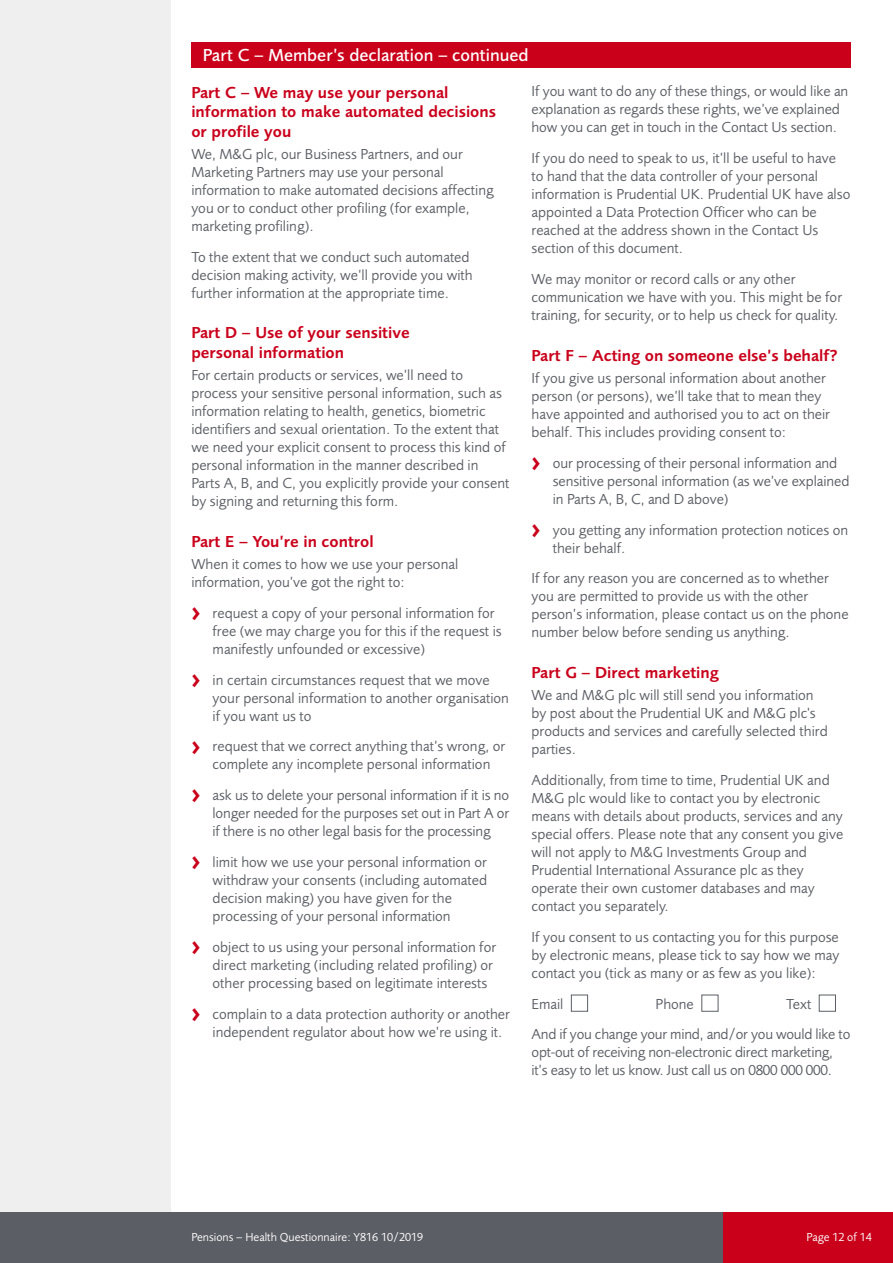
<style>
.page{position:relative;width:893px;height:1263px;background:#fff}
.page>*{position:absolute;margin:0;border:0;box-sizing:border-box;transform-origin:0 0}
.t1{font:500 18px "Pru Sans";color:#fff}
.t2{font:600 16.5px/19.5px "Pru Sans";color:#ca001b}
.t3{font:15px/18px "Pru Sans";color:#5b5e65}
.t4{font:12px "Pru Sans";color:#fff}
.s1{font-family:"Meta";font-weight:700;font-size:21px;color:#ca001b}
</style>
<div class="page">
<div style="left:0;top:0;width:170px;height:1263px;background:#efeff0"></div>
<div style="left:0;top:1212px;width:893px;height:51px;background:#5b5e65"></div>
<div style="left:723px;top:1212px;width:170px;height:51px;background:#ca001b"></div>
<div style="left:191px;top:43px;width:659px;height:25px;background:#ca001b"></div>
<div style="left:819px;top:995px;width:17px;height:17px;border:1px solid #5b5e65"></div>
<div style="left:701px;top:995px;width:17px;height:17px;border:1px solid #5b5e65"></div>
<div style="left:571px;top:995px;width:17px;height:17px;border:1px solid #5b5e65"></div>
<p class="t1" style="left:203px;top:48px;width:327px">Part &lt;CX–&gt;M–eSmubehre’sadiencglaration – continued</p>
<p class="t2" style="left:191px;top:84px;width:306px">Part C – We may use your personal information to make automated decisions or profile you</p>
<p class="t3" style="left:191px;top:146px;width:304px">We, M&amp;G plc, our Business Partners, and our Marketing Partners may use your personal information to make automated decisions affecting you or to conduct other profiling (for example, marketing profiling).</p>
<p class="t3" style="left:191px;top:249px;width:283px">To the extent that we conduct such automated decision making activity, we’ll provide you with further information at the appropriate time.</p>
<p class="t2" style="left:191px;top:325px;width:220px">Part D – Use of your sensitive personal information</p>
<p class="t3" style="left:191px;top:367px;width:320px">For certain products or services, we’ll need to process your sensitive personal information, such as information relating to health, genetics, biometric identifiers and sexual orientation. To the extent that we need your explicit consent to process this kind of personal information in the manner described in Parts A, B, and C, you explicitly provide your consent by signing and returning this form.</p>
<p class="t2" style="left:191px;top:533px;width:184px">Part E – You’re in control</p>
<p class="t3" style="left:191px;top:556px;width:268px">When it comes to how we use your personal information, you’ve got the right to:</p>
<p class="t3" style="left:213px;top:605px;width:291px;text-indent:-21px"><span class="s1">&gt;</span> request a copy of your personal information for free (we may charge you for this if the request is manifestly unfounded or excessive)</p>
<p class="t3" style="left:213px;top:672px;width:298px;text-indent:-21px"><span class="s1">&gt;</span> in certain circumstances request that we move your personal information to another organisation if you want us to</p>
<p class="t3" style="left:191px;top:739px;width:315px;text-align:center"><span class="s1">&gt;</span> request that we correct anything that’s wrong, or complete any incomplete personal information</p>
<p class="t3" style="left:213px;top:788px;width:298px;text-align:justify;text-indent:-21px"><span class="s1">&gt;</span> ask us to delete your personal information if it is no longer needed for the purposes set out in Part A or if there is no other legal basis for the processing</p>
<p class="t3" style="left:213px;top:854px;width:276px;text-indent:-21px"><span class="s1">&gt;</span> limit how we use your personal information or withdraw your consents (including automated decision making) you have given for the processing of your personal information</p>
<p class="t3" style="left:213px;top:939px;width:285px;text-indent:-21px"><span class="s1">&gt;</span> object to us using your personal information for direct marketing (including related profiling) or other processing based on legitimate interests</p>
<p class="t3" style="left:213px;top:1006px;width:299px;text-indent:-21px"><span class="s1">&gt;</span> complain to a data protection authority or another independent regulator about how we’re using it.</p>
<p class="t3" style="left:531px;top:84px;width:318px">If you want to do any of these things, or would like an explanation as regards these rights, we’ve explained how you can get in touch in the Contact Us section.</p>
<p class="t3" style="left:531px;top:151px;width:320px">If you do need to speak to us, it’ll be useful to have to hand that the data controller of your personal information is Prudential UK. Prudential UK have also appointed a Data Protection Officer who can be reached at the address shown in the Contact Us section of this document.</p>
<p class="t3" style="left:531px;top:271px;width:312px">We may monitor or record calls or any other communication we have with you. This might be for training, for security, or to help us check for quality.</p>
<p class="t2" style="left:531px;top:347px;width:308px">Part F – Acting on someone else’s behalf?</p>
<p class="t3" style="left:531px;top:370px;width:300px">If you give us personal information about another person (or persons), we’ll take that to mean they have appointed and authorised you to act on their behalf. This includes providing consent to:</p>
<p class="t3" style="left:553px;top:455px;width:298px;text-indent:-21px"><span class="s1">&gt;</span> our processing of their personal information and sensitive personal information (as we’ve explained in Parts A, B, C, and D above)</p>
<p class="t3" style="left:553px;top:522px;width:297px;text-indent:-21px"><span class="s1">&gt;</span> you getting any information protection notices on their behalf.</p>
<p class="t3" style="left:531px;top:571px;width:319px">If for any reason you are concerned as to whether you are permitted to provide us with the other person’s information, please contact us on the phone number below before sending us anything.</p>
<p class="t2" style="left:531px;top:664px;width:189px">Part G – Direct marketing</p>
<p class="t3" style="left:531px;top:688px;width:298px">We and M&amp;G plc will still send you information by post about the Prudential UK and M&amp;G plc's products and services and carefully selected third parties.</p>
<p class="t3" style="left:531px;top:772px;width:313px">Additionally, from time to time, Prudential UK and M&amp;G plc would like to contact you by electronic means with details about products, services and any special offers. Please note that any consent you give will not apply to M&amp;G Investments Group and Prudential International Assurance plc as they operate their own customer databases and may contact you separately.</p>
<p class="t3" style="left:531px;top:929px;width:309px;text-align:justify">If you consent to us contacting you for this purpose by electronic means, please tick to say how we may contact you (tick as many or as few as you like):</p>
<p class="t3" style="left:531px;top:996px;width:33px">Email</p>
<p class="t3" style="left:656px;top:996px;width:40px">Phone</p>
<p class="t3" style="left:531px;top:990px;width:320px;line-height:30.8px;text-indent:255px">Text<br>And if you change your mind, and/or you would like to</p>
<p class="t3" style="left:531px;top:1045px;width:303px">opt-out of receiving non-electronic direct marketing, it’s easy to let us know. Just call us on 0800 000 000.</p>
<p class="t4" style="left:191px;top:1232px;width:233px">Pensions – Health Questionnaire: Y816 10/2019</p>
<p class="t4" style="left:806px;top:1232px;width:67px">Page 12 of 14</p>
</div>
